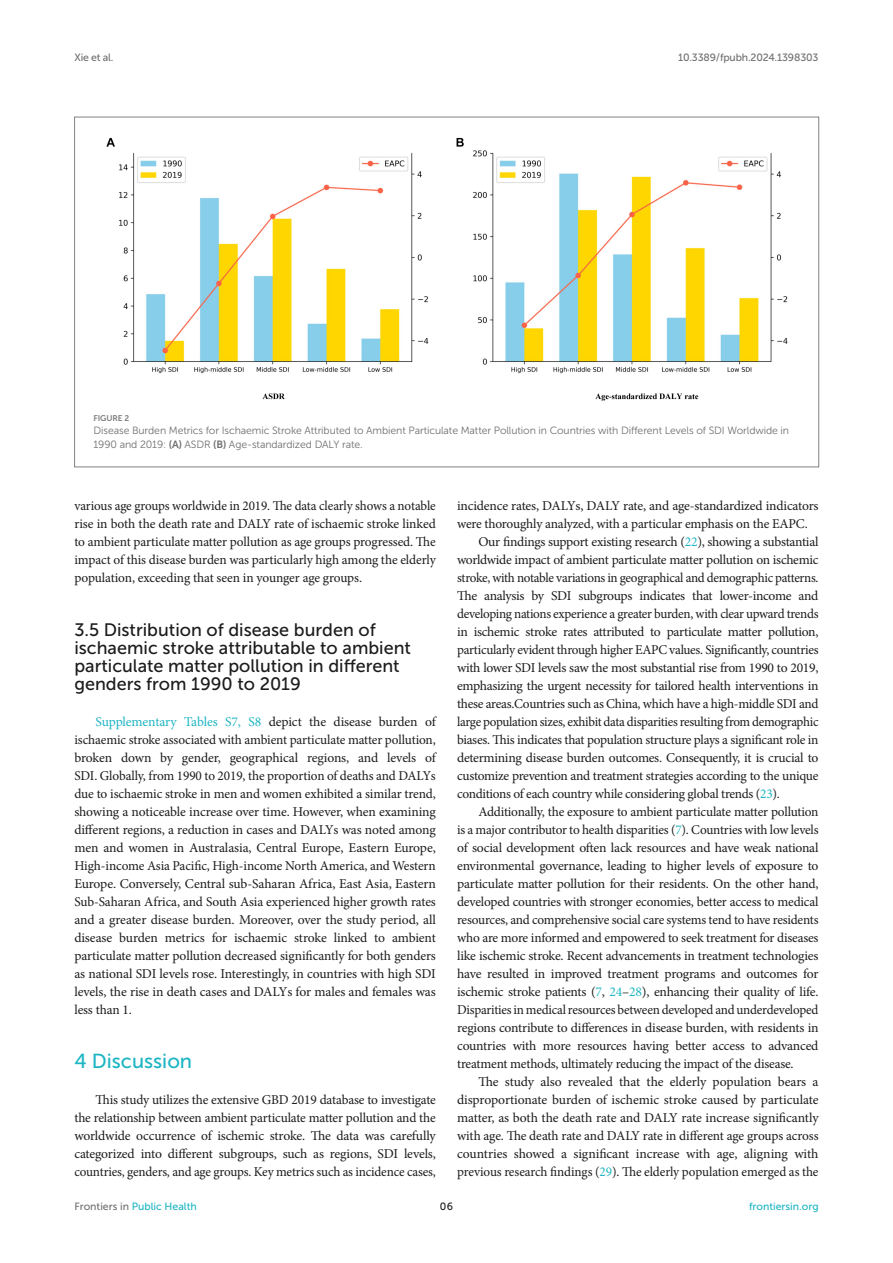
<style>
.page{position:relative;width:893px;height:1263px;background:#fff}
.page>*{position:absolute;margin:0;border:0;box-sizing:border-box;transform-origin:0 0}
.HEAD_1{font:20.25px "Museo Sans 500";color:#1db5c3}
.HEAD_2{font:18px/18px "Museo Sans 500";color:#1b1c1b}
.TEXT{font:13.5px/18px "Minion Pro";letter-spacing:-.015em;color:#1b1c1b;text-align:justify}
.TEXT_FLUSH{font:13.5px/18px "Minion Pro";letter-spacing:-.01em;color:#1b1c1b;text-align:justify}
.FIG_LEG{font:10.5px/13.5px "Museo Sans 300";letter-spacing:-.01em;color:#706f70}
.t1{font:10.5px "Museo Sans 500";color:#1db5c3}
.t2{font:10.5px "Museo Sans 500";letter-spacing:-.015em;color:#706f70}
.t3{font:10.5px "Museo Sans 500";color:#1b1c1b}
.FIG_HD{font:8.25px "Museo Sans 700";letter-spacing:-.01em;color:#7e7f7f}
.s1{font-family:"Museo Sans 700"}
.s2{color:#1db5c3}
.s3{color:#706f70}
</style>
<div class="page">
<img style="left:106px;top:137px;width:682px;height:264px">
<p class="t2" style="left:74px;top:51px;width:41px">Xie et al.</p>
<p class="t2" style="left:678px;top:51px;width:142px">10.3389/fpubh.2024.1398303</p>
<p class="FIG_HD" style="left:94px;top:413px;width:37px">FIGURE 2</p>
<p class="FIG_LEG" style="left:94px;top:424px;width:697px">Disease Burden Metrics for Ischaemic Stroke Attributed to Ambient Particulate Matter Pollution in Countries with Different Levels of SDI Worldwide in<br>1990 and 2019: <span class="s1">(A)</span> ASDR <span class="s1">(B)</span> Age-standardized DALY rate.</p>
<p class="TEXT_FLUSH" style="left:74px;top:497px;width:363px">various age groups worldwide in 2019. The data clearly shows a notable rise in both the death rate and DALY rate of ischaemic stroke linked to ambient particulate matter pollution as age groups progressed. The impact of this disease burden was particularly high among the elderly population, exceeding that seen in younger age groups.</p>
<p class="HEAD_2" style="left:74px;top:621px;width:338px">3.5 Distribution of disease burden of ischaemic stroke attributable to ambient particulate matter pollution in different genders from 1990 to 2019</p>
<p class="TEXT_FLUSH" style="left:74px;top:713px;width:363px;text-indent:21px"><span class="s2">Supplementary Tables S7, S8</span> depict the disease burden of ischaemic stroke associated with ambient particulate matter pollution, broken down by gender, geographical regions, and levels of SDI. Globally, from 1990 to 2019, the proportion of deaths and DALYs due to ischaemic stroke in men and women exhibited a similar trend, showing a noticeable increase over time. However, when examining different regions, a reduction in cases and DALYs was noted among men and women in Australasia, Central Europe, Eastern Europe, High-income Asia Pacific, High-income North America, and Western Europe. Conversely, Central sub-Saharan Africa, East Asia, Eastern Sub-Saharan Africa, and South Asia experienced higher growth rates and a greater disease burden. Moreover, over the study period, all disease burden metrics for ischaemic stroke linked to ambient particulate matter pollution decreased significantly for both genders as national SDI levels rose. Interestingly, in countries with high SDI levels, the rise in death cases and DALYs for males and females was less than 1.</p>
<p class="HEAD_1" style="left:74px;top:1050px;width:119px">4 Discussion</p>
<p class="TEXT_FLUSH" style="left:74px;top:1091px;width:363px;text-indent:21px">This study utilizes the extensive GBD 2019 database to investigate the relationship between ambient particulate matter pollution and the worldwide occurrence of ischemic stroke. The data was carefully categorized into different subgroups, such as regions, SDI levels, countries, genders, and age groups. Key metrics such as incidence cases,</p>
<p class="TEXT_FLUSH" style="left:457px;top:497px;width:363px">incidence rates, DALYs, DALY rate, and age-standardized indicators were thoroughly analyzed, with a particular emphasis on the EAPC.</p>
<p class="TEXT" style="left:457px;top:533px;width:363px;text-indent:21px">Our findings support existing research (<span class="s2">22</span>), showing a substantial worldwide impact of ambient particulate matter pollution on ischemic stroke, with notable variations in geographical and demographic patterns.<br>The analysis by SDI subgroups indicates that lower-income and developing nations experience a greater burden, with clear upward trends in ischemic stroke rates attributed to particulate matter pollution, particularly evident through higher EAPC values. Significantly, countries with lower SDI levels saw the most substantial rise from 1990 to 2019, emphasizing the urgent necessity for tailored health interventions in these areas.Countries such as China, which have a high-middle SDI and large population sizes, exhibit data disparities resulting from demographic biases. This indicates that population structure plays a significant role in determining disease burden outcomes. Consequently, it is crucial to customize prevention and treatment strategies according to the unique conditions of each country while considering global trends (<span class="s2">23</span>).</p>
<p class="TEXT" style="left:457px;top:803px;width:363px;text-indent:21px">Additionally, the exposure to ambient particulate matter pollution is a major contributor to health disparities (<span class="s2">7</span>). Countries with low levels of social development often lack resources and have weak national environmental governance, leading to higher levels of exposure to particulate matter pollution for their residents. On the other hand, developed countries with stronger economies, better access to medical resources, and comprehensive social care systems tend to have residents who are more informed and empowered to seek treatment for diseases like ischemic stroke. Recent advancements in treatment technologies have resulted in improved treatment programs and outcomes for ischemic stroke patients (<span class="s2">7</span>, <span class="s2">24</span>–<span class="s2">28</span>), enhancing their quality of life.<br>Disparities in medical resources between developed and underdeveloped regions contribute to differences in disease burden, with residents in countries with more resources having better access to advanced treatment methods, ultimately reducing the impact of the disease.</p>
<p class="TEXT" style="left:457px;top:1073px;width:363px;text-indent:21px">The study also revealed that the elderly population bears a disproportionate burden of ischemic stroke caused by particulate matter, as both the death rate and DALY rate increase significantly with age. The death rate and DALY rate in different age groups across countries showed a significant increase with age, aligning with previous research findings (<span class="s2">29</span>). The elderly population emerged as the</p>
<p class="t1" style="left:74px;top:1200px;width:124px"><span class="s3">Frontiers in</span> Public Health</p>
<p class="t3" style="left:440px;top:1200px;width:15px">06</p>
<p class="t1" style="left:749px;top:1200px;width:71px">frontiersin.org</p>
</div>
